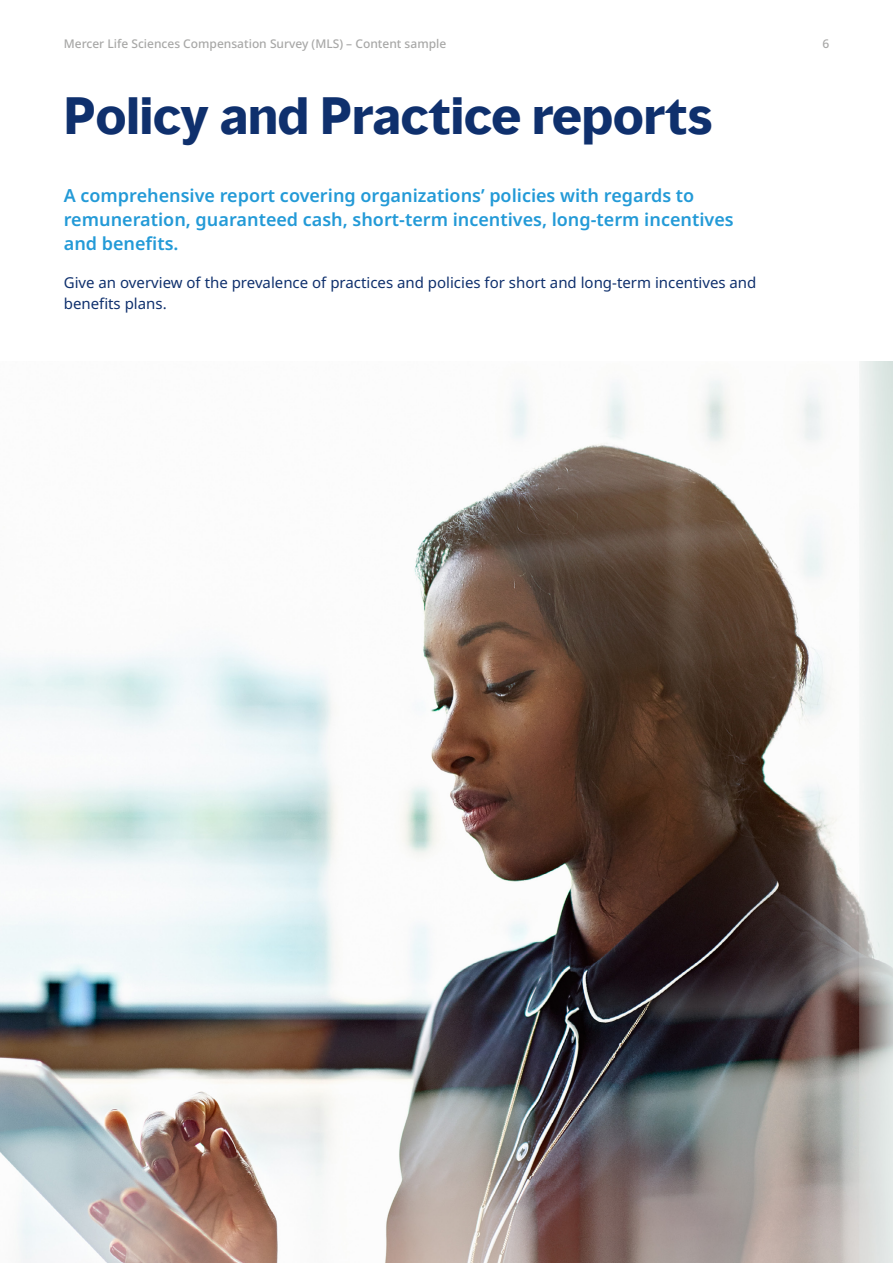
<style>
.page{position:relative;width:893px;height:1263px;background:#fff}
.page>*{position:absolute;margin:0;border:0;box-sizing:border-box;transform-origin:0 0}
.t1{font:700 48px "MMC Display";color:#0f306d}
.t2{font:600 18px/24px "Noto Sans";color:#239ad7}
.t3{font:15px/21px "Noto Sans";color:#0f306d}
.t4{font:500 12px "Noto Sans";color:#a8a8a7}
</style>
<div class="page">
<img style="left:0;top:361px;width:893px;height:902px">
<p class="t4" style="left:64px;top:35px;width:384px">Mercer Life Sciences Compensation Survey (MLS) – Content sample</p>
<p class="t4" style="left:822px;top:35px;width:8px">6</p>
<h1 class="t1" style="left:64px;top:85px;width:650px">Policy and Practice reports</h1>
<p class="t2" style="left:64px;top:184px;width:671px">A comprehensive report covering organizations’ policies with regards to remuneration, guaranteed cash, short-term incentives, long-term incentives and benefits.</p>
<p class="t3" style="left:64px;top:272px;width:694px">Give an overview of the prevalence of practices and policies for short and long-term incentives and benefits plans.</p>
</div>
